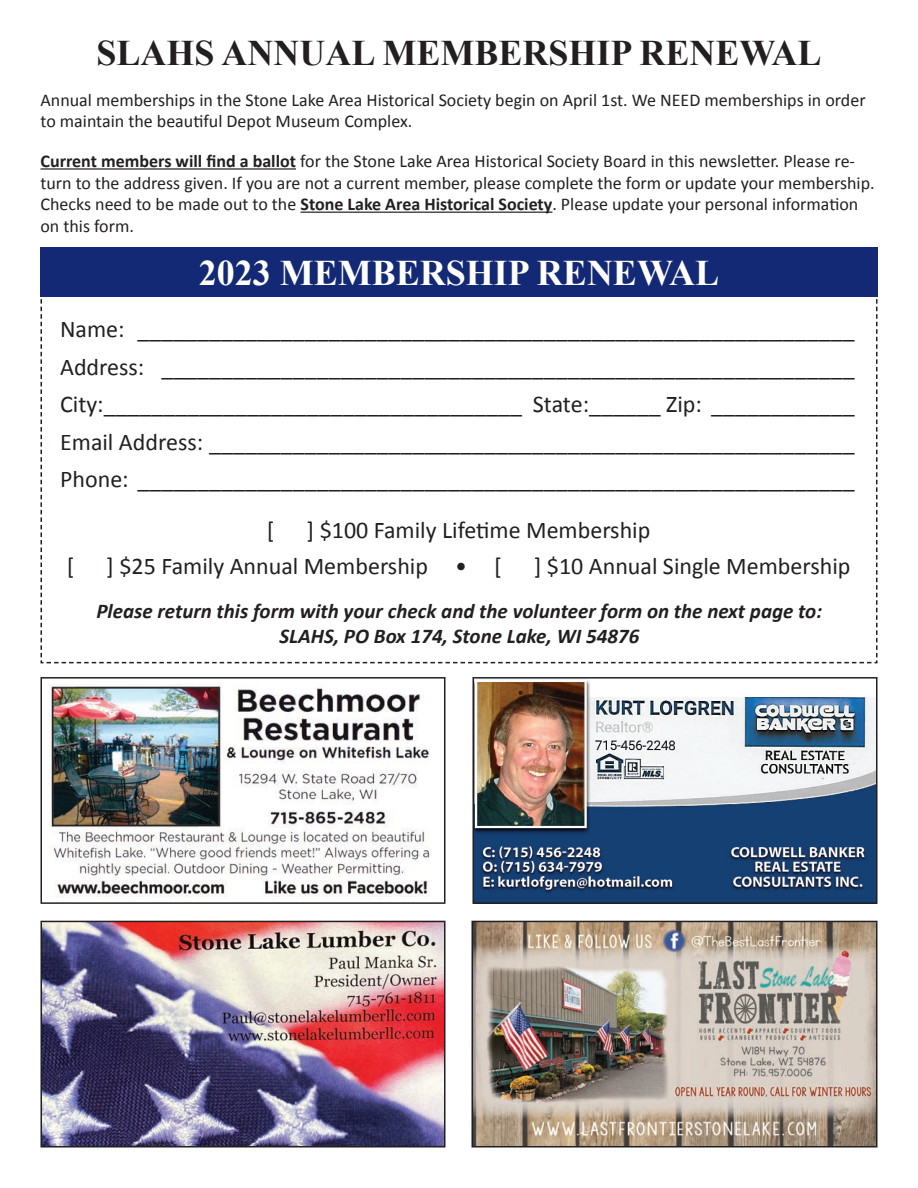
<style>
.page{position:relative;width:918px;height:1188px;background:#fff}
.page>*{position:absolute;margin:0;border:0;box-sizing:border-box;transform-origin:0 0}
.t1{font:700 36px "Times New Roman";color:#231f20}
.t2{font:700 36px "Times New Roman";color:#fff}
.t3{font:24px "Calibri";color:#231f20}
.t4{font:italic 700 21px "Calibri";color:#231f20}
.t5{font:18px/21.6px "Calibri";color:#231f20}
.s1{font-weight:700}
</style>
<div class="page">
<img style="left:49px;top:684px;width:381px;height:213px">
<div style="left:40px;top:677px;width:405px;height:227px;border:2px solid #231f20"></div>
<img style="left:475px;top:680px;width:400px;height:221px">
<div style="left:472px;top:677px;width:406px;height:227px;border:2px solid #231f20"></div>
<img style="left:474px;top:924px;width:401px;height:221px">
<div style="left:471px;top:921px;width:407px;height:227px;border:2px solid #231f20"></div>
<img style="left:43px;top:924px;width:400px;height:220px">
<div style="left:40px;top:921px;width:406px;height:226px;border:2px solid #231f20"></div>
<hr style="left:40px;top:168px;width:256px;height:2px;background:#231f20">
<hr style="left:300px;top:212px;width:252px;height:1px;background:#231f20">
<svg style="left:40px;top:255px;width:838px;height:409px"></svg>
<div style="left:40px;top:247px;width:837px;height:50px;background:#142975"></div>
<p class="t1" style="left:96px;top:33px;width:727px">SLAHS ANNUAL MEMBERSHIP RENEWAL</p>
<p class="t5" style="left:40px;top:89px;width:827px">Annual memberships in the Stone Lake Area Historical Society begin on April 1st. We NEED memberships in order to maintain the beautiful Depot Museum Complex.</p>
<p class="t5" style="left:40px;top:150px;width:836px"><span class="s1">Current members will find a ballot</span> for the Stone Lake Area Historical Society Board in this newsletter. Please re‐ turn to the address given. If you are not a current member, please complete the form or update your membership.<br>Checks need to be made out to the <span class="s1">Stone Lake Area Historical Society</span>. Please update your personal information on this form.</p>
<p class="t2" style="left:199px;top:253px;width:522px">2023 MEMBERSHIP RENEWAL</p>
<p class="t3" style="left:60px;top:315px;width:796px">Name: ____________________________________________________________</p>
<p class="t3" style="left:60px;top:352px;width:796px">Address: __________________________________________________________</p>
<p class="t3" style="left:60px;top:390px;width:796px">City:___________________________________ State:______ Zip: ____________</p>
<p class="t3" style="left:60px;top:427px;width:796px">Email Address: ______________________________________________________</p>
<p class="t3" style="left:60px;top:464px;width:796px">Phone: ____________________________________________________________</p>
<p class="t3" style="left:267px;top:515px;width:9px">[</p>
<p class="t3" style="left:307px;top:515px;width:345px">] $100 Family Lifetime Membership</p>
<p class="t3" style="left:67px;top:552px;width:9px">[</p>
<p class="t3" style="left:107px;top:552px;width:396px">] $25 Family Annual Membership • [</p>
<p class="t3" style="left:534px;top:552px;width:318px">] $10 Annual Single Membership</p>
<p class="t4" style="left:96px;top:598px;width:727px">Please return this form with your check and the volunteer form on the next page to:</p>
<p class="t4" style="left:279px;top:623px;width:361px">SLAHS, PO Box 174, Stone Lake, WI 54876</p>
</div>
